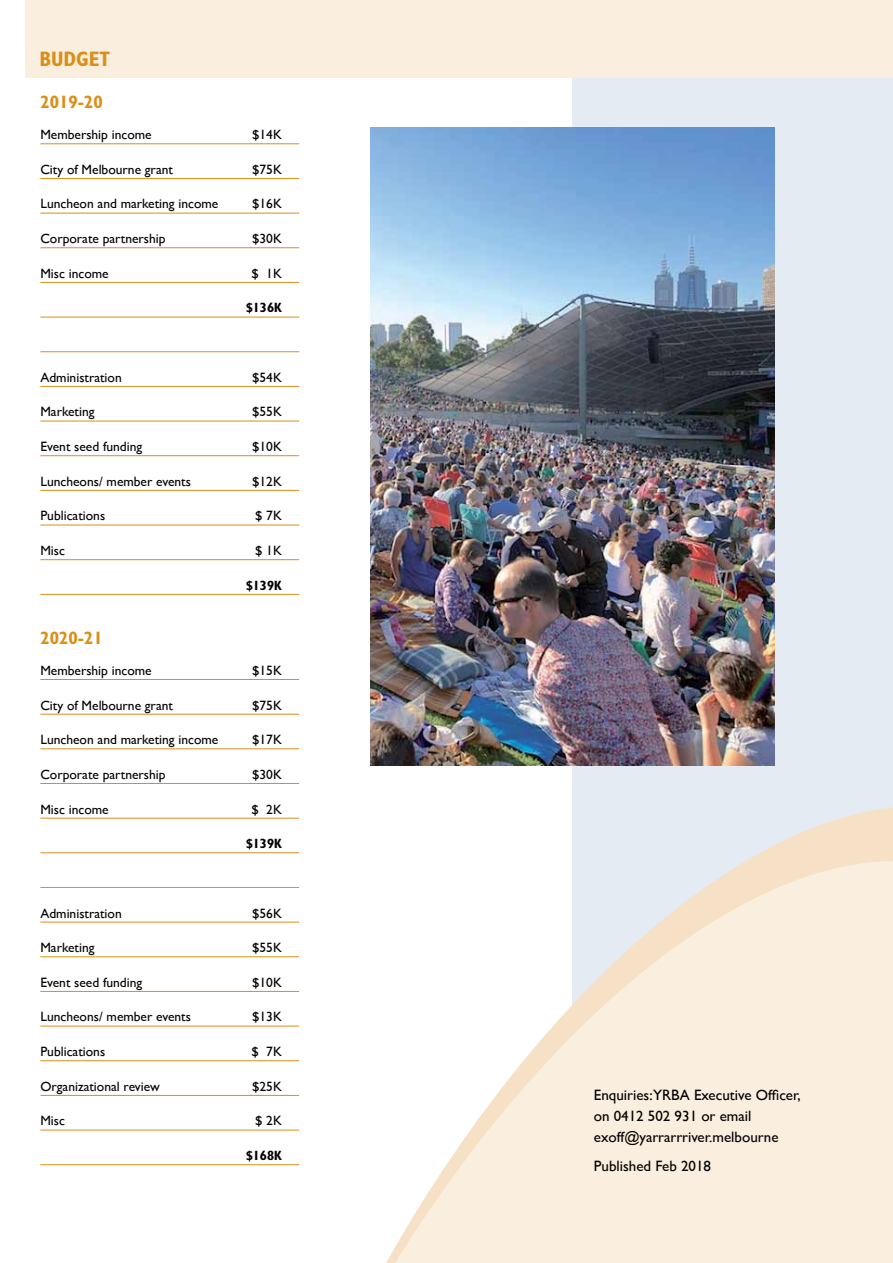
<style>
.page{position:relative;width:893px;height:1263px;background:#fff}
.page>*{position:absolute;margin:0;border:0;box-sizing:border-box;transform-origin:0 0}
.t1{font:700 condensed 21px "Gill Sans";color:#da8f17}
.t2{font:700 condensed 18px "Gill Sans";color:#da8f17}
.t3{font:15px/21px "Gill Sans";color:#000}
.t4{font:13.5px "Gill Sans";color:#000}
.t5{font:700 condensed 13.5px "Gill Sans";color:#000}
</style>
<div class="page">
<div style="left:572px;top:77px;width:321px;height:1058px;background:#e4ebf3"></div>
<div style="left:26px;top:0;width:867px;height:78px;background:#faeede"></div>
<svg style="left:141px;top:807px;width:752px;height:456px"></svg>
<hr style="left:40px;top:143px;width:259px;height:1px;background:#da8f17">
<hr style="left:40px;top:178px;width:259px;height:1px;background:#da8f17">
<hr style="left:40px;top:213px;width:259px;height:1px;background:#da8f17">
<hr style="left:40px;top:247px;width:259px;height:1px;background:#da8f17">
<hr style="left:40px;top:282px;width:259px;height:1px;background:#da8f17">
<hr style="left:40px;top:317px;width:259px;height:1px;background:#da8f17">
<hr style="left:40px;top:351px;width:259px;height:1px;background:#da8f17">
<hr style="left:40px;top:386px;width:259px;height:1px;background:#da8f17">
<hr style="left:40px;top:421px;width:259px;height:1px;background:#da8f17">
<hr style="left:40px;top:455px;width:259px;height:1px;background:#da8f17">
<hr style="left:40px;top:490px;width:259px;height:1px;background:#da8f17">
<hr style="left:40px;top:525px;width:259px;height:1px;background:#da8f17">
<hr style="left:40px;top:559px;width:259px;height:1px;background:#da8f17">
<hr style="left:40px;top:594px;width:259px;height:1px;background:#da8f17">
<hr style="left:40px;top:679px;width:259px;height:1px;background:#da8f17">
<hr style="left:40px;top:714px;width:259px;height:1px;background:#da8f17">
<hr style="left:40px;top:748px;width:259px;height:1px;background:#da8f17">
<hr style="left:40px;top:783px;width:259px;height:1px;background:#da8f17">
<hr style="left:40px;top:818px;width:259px;height:1px;background:#da8f17">
<hr style="left:40px;top:852px;width:259px;height:1px;background:#da8f17">
<hr style="left:40px;top:887px;width:259px;height:1px;background:#da8f17">
<hr style="left:40px;top:922px;width:259px;height:1px;background:#da8f17">
<hr style="left:40px;top:956px;width:259px;height:1px;background:#da8f17">
<hr style="left:40px;top:991px;width:259px;height:1px;background:#da8f17">
<hr style="left:40px;top:1026px;width:259px;height:1px;background:#da8f17">
<hr style="left:40px;top:1060px;width:259px;height:1px;background:#da8f17">
<hr style="left:40px;top:1095px;width:259px;height:1px;background:#da8f17">
<hr style="left:40px;top:1130px;width:259px;height:1px;background:#da8f17">
<hr style="left:40px;top:1164px;width:259px;height:1px;background:#da8f17">
<img style="left:370px;top:128px;width:404px;height:638px">
<h1 class="t1" style="left:39px;top:46px;width:72px">BUDGET</h1>
<h2 class="t2" style="left:40px;top:91px;width:64px">2019-20</h2>
<p class="t4" style="left:40px;top:127px;width:113px">Membership income</p>
<p class="t4" style="left:252px;top:127px;width:31px">$14K</p>
<p class="t4" style="left:40px;top:161px;width:134px">City of Melbourne grant</p>
<p class="t4" style="left:252px;top:161px;width:31px">$75K</p>
<p class="t4" style="left:40px;top:196px;width:180px">Luncheon and marketing income</p>
<p class="t4" style="left:252px;top:196px;width:31px">$16K</p>
<p class="t4" style="left:40px;top:231px;width:127px">Corporate partnership</p>
<p class="t4" style="left:252px;top:231px;width:31px">$30K</p>
<p class="t4" style="left:40px;top:265px;width:70px">Misc income</p>
<p class="t4" style="left:251px;top:265px;width:32px">$ 1K</p>
<p class="t5" style="left:246px;top:300px;width:37px">$136K</p>
<p class="t4" style="left:40px;top:369px;width:83px">Administration</p>
<p class="t4" style="left:252px;top:369px;width:31px">$54K</p>
<p class="t4" style="left:40px;top:404px;width:56px">Marketing</p>
<p class="t4" style="left:252px;top:404px;width:31px">$55K</p>
<p class="t4" style="left:40px;top:439px;width:103px">Event seed funding</p>
<p class="t4" style="left:252px;top:439px;width:31px">$10K</p>
<p class="t4" style="left:40px;top:473px;width:152px">Luncheons/ member events</p>
<p class="t4" style="left:252px;top:473px;width:31px">$12K</p>
<p class="t4" style="left:40px;top:508px;width:66px">Publications</p>
<p class="t4" style="left:255px;top:508px;width:28px">$ 7K</p>
<p class="t4" style="left:40px;top:542px;width:26px">Misc</p>
<p class="t4" style="left:255px;top:542px;width:28px">$ 1K</p>
<p class="t5" style="left:246px;top:577px;width:37px">$139K</p>
<h2 class="t2" style="left:40px;top:627px;width:64px">2020-21</h2>
<p class="t4" style="left:40px;top:662px;width:113px">Membership income</p>
<p class="t4" style="left:252px;top:662px;width:31px">$15K</p>
<p class="t4" style="left:40px;top:697px;width:134px">City of Melbourne grant</p>
<p class="t4" style="left:252px;top:697px;width:31px">$75K</p>
<p class="t4" style="left:40px;top:732px;width:180px">Luncheon and marketing income</p>
<p class="t4" style="left:252px;top:732px;width:31px">$17K</p>
<p class="t4" style="left:40px;top:766px;width:127px">Corporate partnership</p>
<p class="t4" style="left:252px;top:766px;width:31px">$30K</p>
<p class="t4" style="left:40px;top:801px;width:70px">Misc income</p>
<p class="t4" style="left:251px;top:801px;width:32px">$ 2K</p>
<p class="t5" style="left:246px;top:835px;width:37px">$139K</p>
<p class="t4" style="left:40px;top:905px;width:83px">Administration</p>
<p class="t4" style="left:252px;top:905px;width:31px">$56K</p>
<p class="t4" style="left:40px;top:940px;width:56px">Marketing</p>
<p class="t4" style="left:252px;top:940px;width:31px">$55K</p>
<p class="t4" style="left:40px;top:974px;width:103px">Event seed funding</p>
<p class="t4" style="left:252px;top:974px;width:31px">$10K</p>
<p class="t4" style="left:40px;top:1009px;width:152px">Luncheons/ member events</p>
<p class="t4" style="left:252px;top:1009px;width:31px">$13K</p>
<p class="t4" style="left:40px;top:1043px;width:66px">Publications</p>
<p class="t4" style="left:251px;top:1043px;width:32px">$ 7K</p>
<p class="t4" style="left:40px;top:1078px;width:121px">Organizational review</p>
<p class="t4" style="left:252px;top:1078px;width:31px">$25K</p>
<p class="t4" style="left:40px;top:1113px;width:26px">Misc</p>
<p class="t4" style="left:255px;top:1113px;width:28px">$ 2K</p>
<p class="t5" style="left:246px;top:1147px;width:37px">$168K</p>
<p class="t3" style="left:594px;top:1084px;width:208px">Enquiries:YRBA Executive Officer, on 0412 502 931 or email exoff@yarrarrriver.melbourne</p>
<p class="t3" style="left:594px;top:1155px;width:119px">Published Feb 2018</p>
</div>
